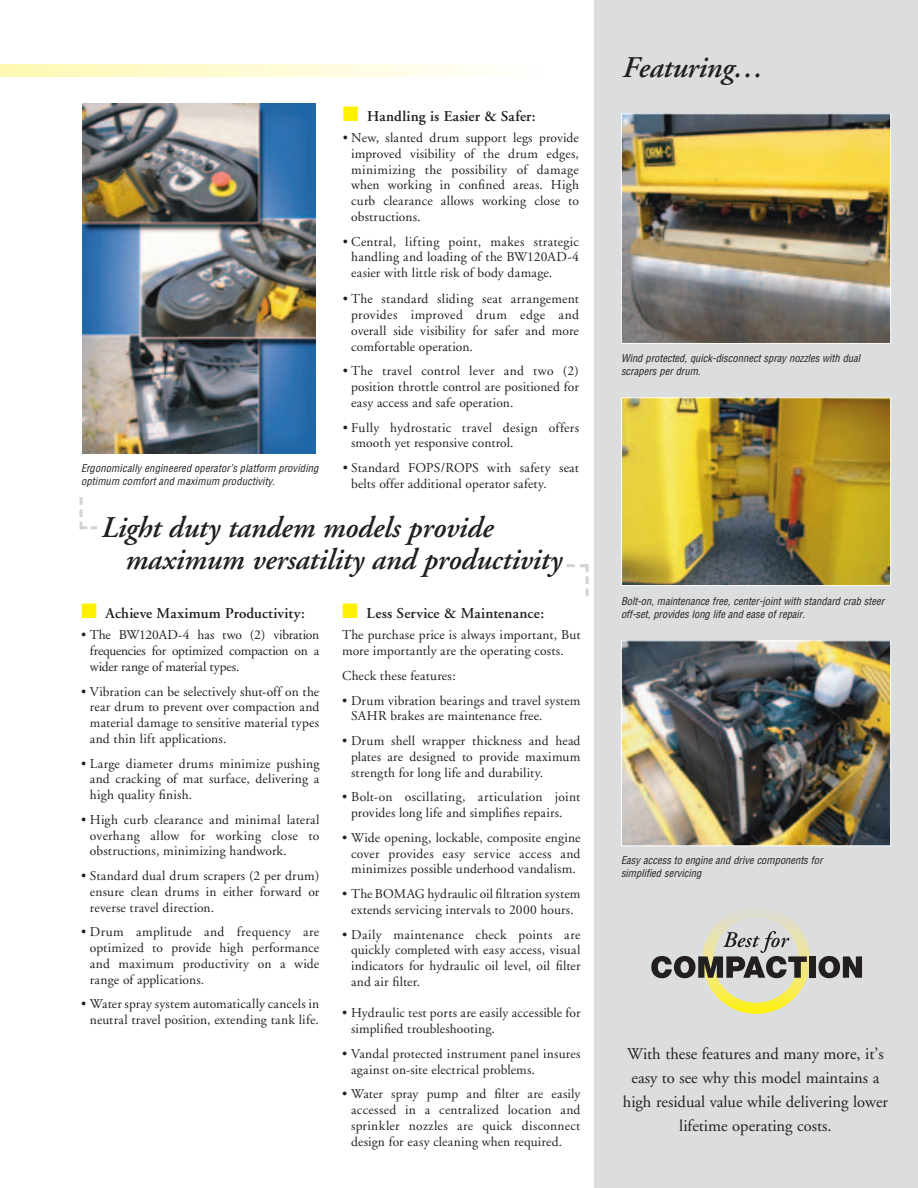
<style>
.page{position:relative;width:918px;height:1188px;background:#fff}
.page>*{position:absolute;margin:0;border:0;box-sizing:border-box;transform-origin:0 0}
.t1{font:italic 600 30px/32.2px "Adobe Garamond";letter-spacing:-.01em;color:#231f20}
.t2{font:16.5px/24px "Adobe Garamond";color:#231f20;text-align:center}
.t3{font:600 15px "Adobe Garamond";letter-spacing:.015em;color:#231f20}
.t4{font:13.5px/15.8px "Adobe Garamond";letter-spacing:.01em;color:#231f20;text-align:justify}
.t5{font:italic condensed 10.5px/12.6px "Helvetica";color:#231f20}
.s1{color:#fff101}
</style>
<div class="page">
<svg style="left:0;top:64px;width:477px;height:12px;background:#fffbd3"></svg>
<div style="left:594px;top:0;width:324px;height:1188px;background:#dcdddf"></div>
<img style="left:623px;top:115px;width:266px;height:227px">
<div style="left:621px;top:113px;width:270px;height:231px;border:1px solid #fff"></div>
<img style="left:82px;top:104px;width:234px;height:349px">
<img style="left:623px;top:642px;width:266px;height:202px">
<div style="left:621px;top:640px;width:270px;height:206px;border:1px solid #fff"></div>
<img style="left:623px;top:399px;width:266px;height:185px">
<div style="left:621px;top:397px;width:270px;height:189px;border:1px solid #fff"></div>
<svg style="left:80px;top:497px;width:17px;height:32px"></svg>
<svg style="left:567px;top:564px;width:22px;height:32px"></svg>
<div style="left:809px;top:956px;width:7px;height:22px;background:#231f20"></div>
<svg style="left:819px;top:956px;width:43px;height:22px"></svg>
<svg style="left:651px;top:912px;width:159px;height:102px"></svg>
<p class="t5" style="left:81px;top:462px;width:239px">Ergonomically engineered operator’s platform providing optimum comfort and maximum productivity.</p>
<p class="t3" style="left:343px;top:108px;width:194px"><span class="s1">■</span> Handling is Easier &amp; Safer:</p>
<p class="t4" style="left:351px;top:130px;width:229px;text-indent:-9px">• New, slanted drum support legs provide improved visibility of the drum edges, minimizing the possibility of damage when working in confined areas. High curb clearance allows working close to obstructions.</p>
<p class="t4" style="left:351px;top:234px;width:229px;text-indent:-9px">• Central, lifting point, makes strategic handling and loading of the BW120AD-4 easier with little risk of body damage.</p>
<p class="t4" style="left:351px;top:292px;width:229px;text-indent:-9px">• The standard sliding seat arrangement provides improved drum edge and overall side visibility for safer and more comfortable operation.</p>
<p class="t4" style="left:351px;top:364px;width:229px;text-indent:-9px">• The travel control lever and two (2) position throttle control are positioned for easy access and safe operation.</p>
<p class="t4" style="left:351px;top:420px;width:229px;text-indent:-9px">• Fully hydrostatic travel design offers smooth yet responsive control.</p>
<p class="t4" style="left:351px;top:460px;width:229px;text-indent:-9px">• Standard FOPS/ROPS with safety seat belts offer additional operator safety.</p>
<h1 class="t1" style="left:125px;top:512px;width:438px;text-indent:-24px">Light duty tandem models provide maximum versatility and productivity</h1>
<p class="t3" style="left:81px;top:605px;width:225px"><span class="s1">■</span> Achieve Maximum Productivity:</p>
<p class="t4" style="left:90px;top:627px;width:231px;text-indent:-9px">• The BW120AD-4 has two (2) vibration frequencies for optimized compaction on a wider range of material types.</p>
<p class="t4" style="left:90px;top:684px;width:231px;text-indent:-9px">• Vibration can be selectively shut-off on the rear drum to prevent over compaction and material damage to sensitive material types and thin lift applications.</p>
<p class="t4" style="left:90px;top:756px;width:231px;text-indent:-9px">• Large diameter drums minimize pushing and cracking of mat surface, delivering a high quality finish.</p>
<p class="t4" style="left:90px;top:812px;width:231px;text-indent:-9px">• High curb clearance and minimal lateral overhang allow for working close to obstructions, minimizing handwork.</p>
<p class="t4" style="left:90px;top:868px;width:231px;text-indent:-9px">• Standard dual drum scrapers (2 per drum) ensure clean drums in either forward or reverse travel direction.</p>
<p class="t4" style="left:90px;top:924px;width:231px;text-indent:-9px">• Drum amplitude and frequency are optimized to provide high performance and maximum productivity on a wide range of applications.</p>
<p class="t4" style="left:81px;top:997px;width:240px;text-align:right">• Water spray system automatically cancels in neutral travel position, extending tank life.</p>
<p class="t3" style="left:342px;top:605px;width:204px"><span class="s1">■</span> Less Service &amp; Maintenance:</p>
<p class="t4" style="left:342px;top:627px;width:240px">The purchase price is always important, But more importantly are the operating costs.</p>
<p class="t4" style="left:342px;top:668px;width:115px">Check these features:</p>
<p class="t4" style="left:351px;top:693px;width:231px;text-indent:-9px">• Drum vibration bearings and travel system<br>SAHR brakes are maintenance free.</p>
<p class="t4" style="left:351px;top:733px;width:231px;text-indent:-9px">• Drum shell wrapper thickness and head plates are designed to provide maximum strength for long life and durability.</p>
<p class="t4" style="left:351px;top:789px;width:231px;text-indent:-9px">• Bolt-on oscillating, articulation joint provides long life and simplifies repairs.</p>
<p class="t4" style="left:351px;top:830px;width:231px;text-indent:-9px">• Wide opening, lockable, composite engine cover provides easy service access and minimizes possible underhood vandalism.</p>
<p class="t4" style="left:342px;top:886px;width:240px;text-align:center">• The BOMAG hydraulic oil filtration system extends servicing intervals to 2000 hours.</p>
<p class="t4" style="left:351px;top:927px;width:231px;text-indent:-9px">• Daily maintenance check points are quickly completed with easy access, visual indicators for hydraulic oil level, oil filter and air filter.</p>
<p class="t4" style="left:351px;top:1005px;width:231px;text-indent:-9px">• Hydraulic test ports are easily accessible for simplified troubleshooting.</p>
<p class="t4" style="left:351px;top:1046px;width:231px;text-indent:-9px">• Vandal protected instrument panel insures against on-site electrical problems.</p>
<p class="t4" style="left:351px;top:1086px;width:231px;text-indent:-9px">• Water spray pump and filter are easily accessed in a centralized location and sprinkler nozzles are quick disconnect design for easy cleaning when required.</p>
<h1 class="t1" style="left:622px;top:52px;width:143px">Featuring…</h1>
<p class="t5" style="left:621px;top:352px;width:241px">Wind protected, quick-disconnect spray nozzles with dual scrapers per drum.</p>
<p class="t5" style="left:621px;top:595px;width:265px">Bolt-on, maintenance free, center-joint with standard crab steer off-set, provides long life and ease of repair.</p>
<p class="t5" style="left:621px;top:854px;width:203px">Easy access to engine and drive components for simplified servicing</p>
<p class="t2" style="left:623px;top:1042px;width:267px">With these features and many more, it’s easy to see why this model maintains a high residual value while delivering lower lifetime operating costs.</p>
</div>
